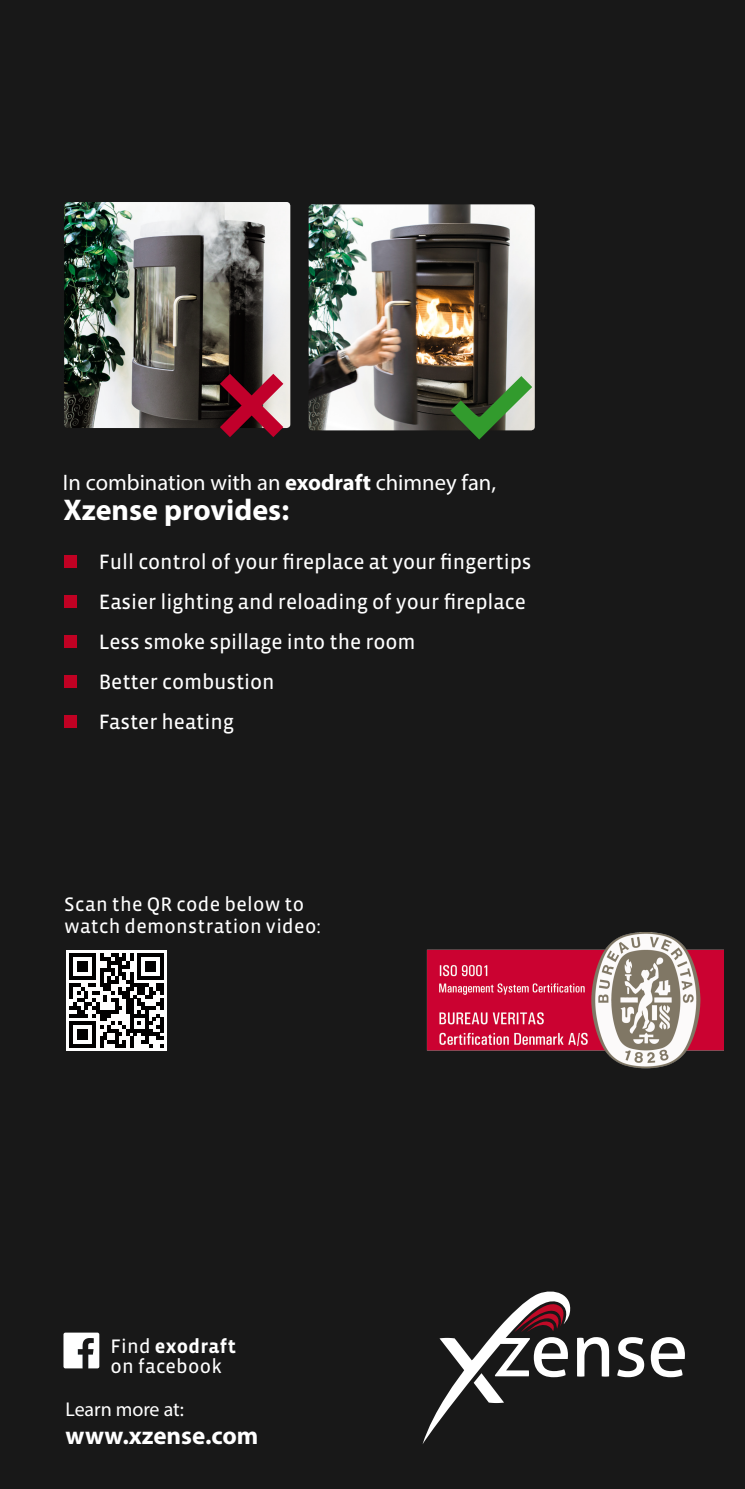
<style>
.page{position:relative;width:745px;height:1489px;background:#fff}
.page>*{position:absolute;margin:0;border:0;box-sizing:border-box;transform-origin:0 0}
.Body{font:700 30px "Myriad Pro";color:#fff}
.Body-2{font:700 25px "Myriad Pro";color:#fff}
.Body-3{font:22.5px "Myriad Pro";color:#fff}
.bullets{font:21.25px "Vista Sans OT";letter-spacing:-.005em;color:#fff}
.Pictures{font:20px/20px "Vista Sans OT";letter-spacing:.015em;color:#fff}
.Body-4{font:20px "Myriad Pro";letter-spacing:-.005em;color:#fff}
.s1{font-weight:700}
</style>
<div class="page">
<div style="left:0;top:1192px;width:744px;height:296px;background:#181818"></div>
<div style="left:0;top:0;width:744px;height:1195px;background:#181818"></div>
<img style="left:64px;top:202px;width:226px;height:226px">
<img style="left:308px;top:204px;width:226px;height:226px">
<svg style="left:220px;top:374px;width:63px;height:63px"></svg>
<svg style="left:450px;top:376px;width:82px;height:63px"></svg>
<div style="left:66px;top:950px;width:101px;height:100px;background:#fff"></div>
<svg style="left:69px;top:953px;width:95px;height:94px"></svg>
<svg style="left:617px;top:1337px;width:26px;height:39px"></svg>
<svg style="left:650px;top:1337px;width:34px;height:39px"></svg>
<svg style="left:422px;top:1291px;width:186px;height:153px"></svg>
<div style="left:64px;top:555px;width:13px;height:13px;background:#c00123"></div>
<div style="left:64px;top:595px;width:13px;height:13px;background:#c00123"></div>
<div style="left:64px;top:635px;width:13px;height:13px;background:#c00123"></div>
<div style="left:64px;top:675px;width:13px;height:13px;background:#c00123"></div>
<div style="left:64px;top:715px;width:13px;height:13px;background:#c00123"></div>
<svg style="left:63px;top:1332px;width:36px;height:36px"></svg>
<img style="left:426px;top:932px;width:297px;height:137px">
<p class="Body-3" style="left:63px;top:468px;width:434px">In combination with an <span class="s1">exodraft</span> chimney fan,</p>
<p class="Body" style="left:63px;top:490px;width:227px">Xzense provides:</p>
<p class="bullets" style="left:99px;top:551px;width:434px">Full control of your fireplace at your fingertips</p>
<p class="bullets" style="left:99px;top:591px;width:428px">Easier lighting and reloading of your fireplace</p>
<p class="bullets" style="left:99px;top:631px;width:318px">Less smoke spillage into the room</p>
<p class="bullets" style="left:99px;top:671px;width:177px">Better combustion</p>
<p class="bullets" style="left:99px;top:711px;width:137px">Faster heating</p>
<p class="Pictures" style="left:64px;top:893px;width:258px;line-height:21.8px">Scan the QR code below to watch demonstration video:</p>
<p class="Pictures" style="left:110px;top:1336px;width:127px">Find <span class="s1">exodraft </span>on facebook</p>
<p class="Body-4" style="left:66px;top:1396px;width:120px">Learn more at:</p>
<p class="Body-2" style="left:66px;top:1418px;width:194px">www.xzense.com</p>
</div>
